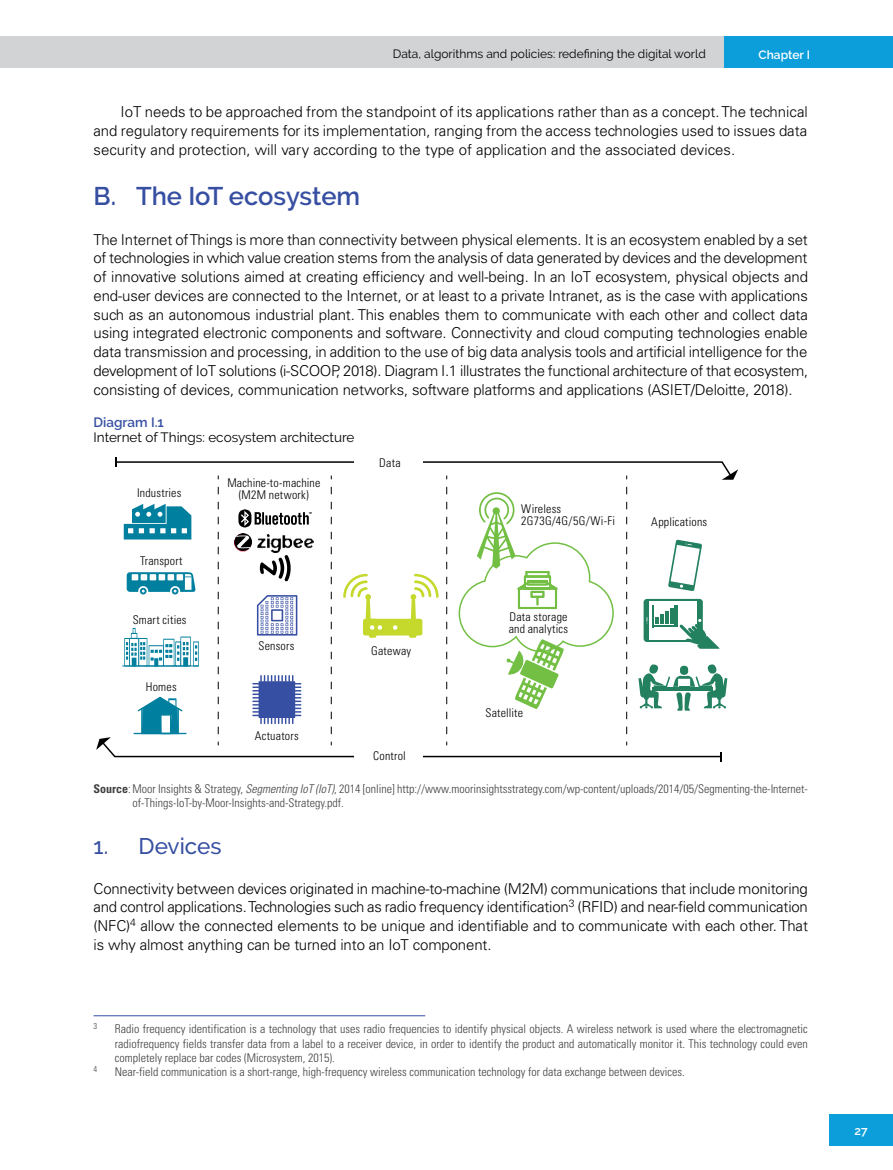
<style>
.page{position:relative;width:893px;height:1170px;background:#fff}
.page>*{position:absolute;margin:0;border:0;box-sizing:border-box;transform-origin:0 0}
.t1{font:600 25.5px "Raleway";letter-spacing:-.005em;color:#374fa2}
.t2{font:500 22.5px "Raleway";color:#374fa2}
.t3{font:300 15px/18.8px "Univers LT Std";letter-spacing:-.01em;color:#000;text-align:justify}
.t4{font:13.5px "Raleway";color:#000}
.t5{font:600 13.5px "Raleway";color:#374fa2}
.t6{font:300 condensed 12px/14.4px "Univers LT Std";color:#414042}
.t7{font:12px/12px "Univers LT Std Light Cn 6";letter-spacing:.02em;color:#000}
.t8{font:12px "Raleway Regular 2";color:#000}
.t9{font:600 12px "Raleway";color:#fff}
.t10{font:300 condensed 8.4px "Univers LT Std";color:#414042}
.s1{font-weight:700}
.s2{font-style:italic}
</style>
<div class="page">
<div style="left:724px;top:36px;width:169px;height:32px;background:#0c9eda"></div>
<div style="left:0;top:36px;width:724px;height:32px;background:#d1d3d4"></div>
<div style="left:829px;top:1114px;width:64px;height:32px;background:#0c9eda"></div>
<svg style="left:115px;top:457px;width:623px;height:22px"></svg>
<svg style="left:96px;top:487px;width:631px;height:274px"></svg>
<div style="left:354px;top:458px;width:69px;height:9px;background:#fff"></div>
<div style="left:354px;top:752px;width:69px;height:9px;background:#fff"></div>
<hr style="left:94px;top:1015px;width:331px;height:1px;background:#374fa2">
<p class="t8" style="left:393px;top:46px;width:314px">Data, algorithms and policies: redefining the digital world</p>
<p class="t9" style="left:758px;top:47px;width:53px">Chapter I</p>
<p class="t3" style="left:94px;top:102px;width:716px;text-indent:27px">IoT needs to be approached from the standpoint of its applications rather than as a concept. The technical and regulatory requirements for its implementation, ranging from the access technologies used to issues data security and protection, will vary according to the type of application and the associated devices.</p>
<h1 class="t1" style="left:94px;top:181px;width:268px">B. The IoT ecosystem</h1>
<p class="t3" style="left:94px;top:230px;width:716px">The Internet of Things is more than connectivity between physical elements. It is an ecosystem enabled by a set of technologies in which value creation stems from the analysis of data generated by devices and the development of innovative solutions aimed at creating efficiency and well-being. In an IoT ecosystem, physical objects and end-user devices are connected to the Internet, or at least to a private Intranet, as is the case with applications such as an autonomous industrial plant. This enables them to communicate with each other and collect data using integrated electronic components and software. Connectivity and cloud computing technologies enable data transmission and processing, in addition to the use of big data analysis tools and artificial intelligence for the development of IoT solutions (i-SCOOP, 2018). Diagram I.1 illustrates the functional architecture of that ecosystem, consisting of devices, communication networks, software platforms and applications (ASIET/Deloitte, 2018).</p>
<p class="t5" style="left:94px;top:414px;width:72px">Diagram I.1</p>
<p class="t4" style="left:94px;top:429px;width:262px">Internet of Things: ecosystem architecture</p>
<p class="t7" style="left:227px;top:477px;width:94px;text-align:center">Machine-to-machine (M2M network)</p>
<p class="t7" style="left:651px;top:515px;width:57px">Applications</p>
<p class="t7" style="left:379px;top:456px;width:23px">Data</p>
<p class="t7" style="left:137px;top:486px;width:46px">Industries</p>
<p class="t7" style="left:521px;top:502px;width:95px">Wireless<br>2G73G/4G/5G/Wi-Fi</p>
<p class="t7" style="left:140px;top:555px;width:44px">Transport</p>
<p class="t7" style="left:133px;top:613px;width:55px">Smart cities</p>
<p class="t7" style="left:146px;top:681px;width:32px">Homes</p>
<p class="t7" style="left:258px;top:640px;width:37px">Sensors</p>
<p class="t7" style="left:255px;top:730px;width:46px">Actuators</p>
<p class="t7" style="left:371px;top:645px;width:42px">Gateway</p>
<p class="t7" style="left:373px;top:750px;width:34px">Control</p>
<p class="t7" style="left:509px;top:610px;width:61px">Data storage and analytics</p>
<p class="t7" style="left:485px;top:706px;width:39px">Satellite</p>
<p class="t6" style="left:133px;top:781px;width:677px;text-indent:-39px"><span class="s1">Source</span>:Moor Insights &amp; Strategy, <span class="s2">Segmenting IoT (IoT)</span>, 2014 [online] http://www.moorinsightsstrategy.com/wp-content/uploads/2014/05/Segmenting-the-Internet&shy;of-Things-IoT-by-Moor-Insights-and-Strategy.pdf.</p>
<h2 class="t2" style="left:94px;top:832px;width:130px">1. Devices</h2>
<p class="t3" style="left:94px;top:878px;width:716px">Connectivity between devices originated in machine-to-machine (M2M) communications that include monitoring and control applications. Technologies such as radio frequency identification<sup>3</sup> (RFID) and near-field communication (NFC)<sup>4</sup> allow the connected elements to be unique and identifiable and to communicate with each other. That is why almost anything can be turned into an IoT component.</p>
<p class="t10" style="left:94px;top:1021px;width:5px">3</p>
<p class="t6" style="left:115px;top:1021px;width:695px;text-align:justify">Radio frequency identification is a technology that uses radio frequencies to identify physical objects. A wireless network is used where the electromagnetic radiofrequency fields transfer data from a label to a receiver device, in order to identify the product and automatically monitor it. This technology could even completely replace bar codes (Microsystem, 2015).</p>
<p class="t10" style="left:94px;top:1064px;width:5px">4</p>
<p class="t6" style="left:115px;top:1064px;width:571px">Near-field communication is a short-range, high-frequency wireless communication technology for data exchange between devices.</p>
<p class="t9" style="left:854px;top:1123px;width:15px">27</p>
</div>
